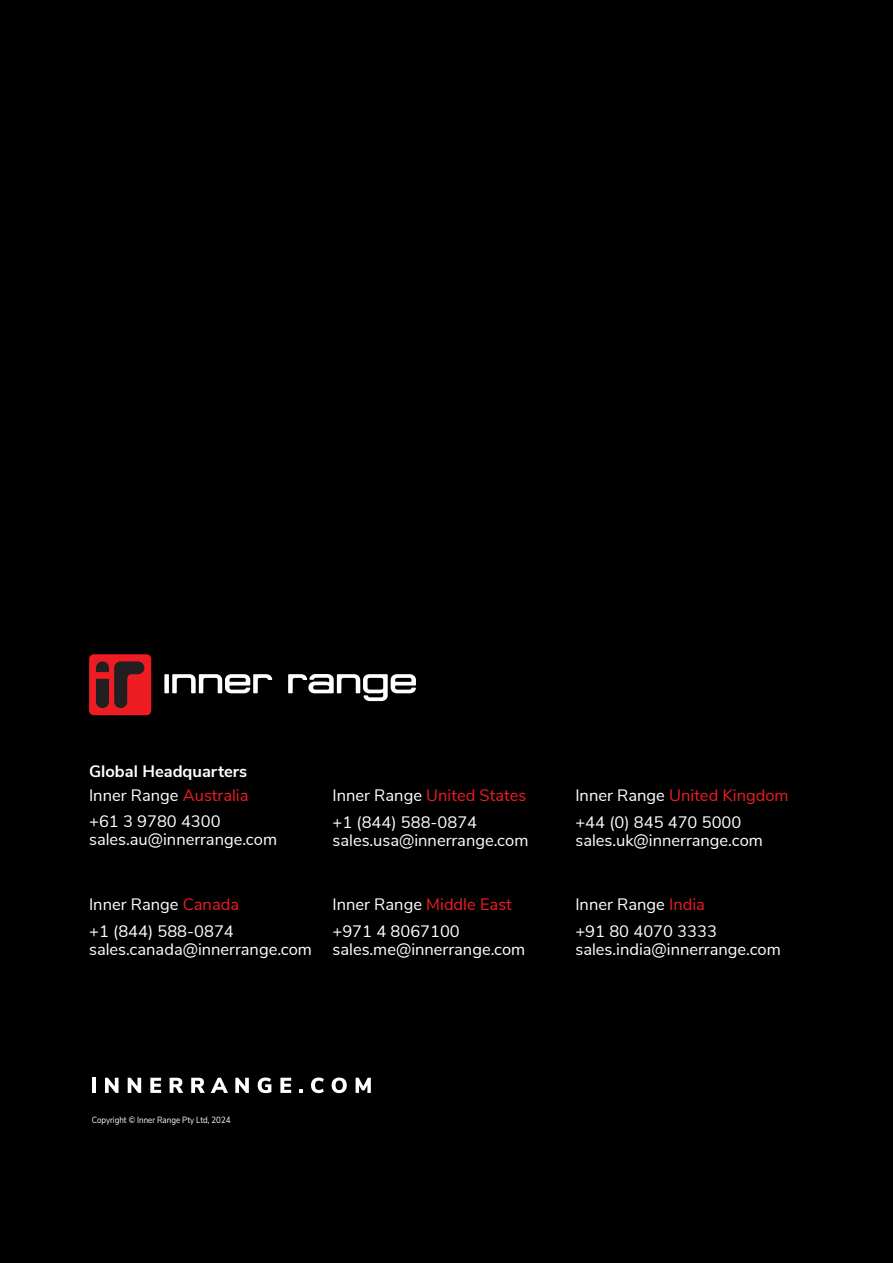
<style>
.page{position:relative;width:893px;height:1263px;background:#000}
.page>*{position:absolute;margin:0;border:0;box-sizing:border-box;transform-origin:0 0}
.t1{font:16.5px "Nunito Sans";color:#fff}
.t2{font:16.5px "Nunito Sans";color:#ee1d23}
.t3{font:700 16.5px "Nunito Sans";color:#fff}
.IR_Footer_Text{font:9px "Nunito Sans";color:#fff;scale:.88 1}
.s1{color:#ee1d23}
.s2{color:#fff}
</style>
<div class="page">
<hr style="left:92px;top:1078px;width:4px;height:15px;background:#fff">
<svg style="left:105px;top:1078px;width:13px;height:15px"></svg>
<svg style="left:128px;top:1078px;width:13px;height:15px"></svg>
<svg style="left:150px;top:1078px;width:11px;height:15px"></svg>
<svg style="left:170px;top:1078px;width:13px;height:15px"></svg>
<svg style="left:191px;top:1078px;width:14px;height:15px"></svg>
<svg style="left:211px;top:1078px;width:17px;height:15px"></svg>
<svg style="left:235px;top:1078px;width:14px;height:15px"></svg>
<svg style="left:258px;top:1077px;width:13px;height:16px"></svg>
<svg style="left:280px;top:1078px;width:11px;height:15px"></svg>
<svg style="left:299px;top:1089px;width:4px;height:4px"></svg>
<svg style="left:311px;top:1077px;width:13px;height:16px"></svg>
<svg style="left:332px;top:1077px;width:15px;height:16px"></svg>
<svg style="left:356px;top:1078px;width:15px;height:15px"></svg>
<div style="left:164px;top:674px;width:5px;height:19px;background:#fff"></div>
<svg style="left:172px;top:674px;width:100px;height:19px"></svg>
<svg style="left:288px;top:674px;width:128px;height:27px"></svg>
<div style="left:89px;top:654px;width:62px;height:61px;background:#ee1d23;border-radius:5px"></div>
<svg style="left:96px;top:661px;width:48px;height:47px"></svg>
<p class="t3" style="left:89px;top:759px;width:160px">Global Headquarters</p>
<p class="t1" style="left:89px;top:783px;width:161px">Inner Range <span class="s1">Australia</span></p>
<p class="t1" style="left:89px;top:809px;width:133px">+61 3 9780 4300</p>
<p class="t1" style="left:89px;top:827px;width:189px">sales.au@innerrange.com</p>
<p class="t1" style="left:89px;top:892px;width:152px">Inner Range <span class="s1">Canada</span></p>
<p class="t1" style="left:89px;top:919px;width:146px">+1 (844) 588-0874</p>
<p class="t1" style="left:89px;top:937px;width:224px">sales.canada@innerrange.com</p>
<p class="t2" style="left:332px;top:783px;width:195px"><span class="s2">Inner Range</span> United States</p>
<p class="t1" style="left:332px;top:810px;width:146px">+1 (844) 588-0874</p>
<p class="t1" style="left:332px;top:828px;width:197px">sales.usa@innerrange.com</p>
<p class="t1" style="left:332px;top:892px;width:181px">Inner Range <span class="s1">Middle East</span></p>
<p class="t1" style="left:332px;top:919px;width:129px">+971 4 8067100</p>
<p class="t1" style="left:332px;top:937px;width:194px">sales.me@innerrange.com</p>
<p class="t2" style="left:575px;top:783px;width:215px"><span class="s2">Inner Range</span> United Kingdom</p>
<p class="t1" style="left:575px;top:810px;width:167px">+44 (0) 845 470 5000</p>
<p class="t1" style="left:575px;top:828px;width:189px">sales.uk@innerrange.com</p>
<p class="t1" style="left:575px;top:892px;width:131px">Inner Range <span class="s1">India</span></p>
<p class="t1" style="left:575px;top:919px;width:143px">+91 80 4070 3333</p>
<p class="t1" style="left:575px;top:937px;width:207px">sales.india@innerrange.com</p>
<p class="IR_Footer_Text" style="left:92px;top:1114px;width:159px">Copyright © Inner Range Pty Ltd, 2024</p>
</div>
